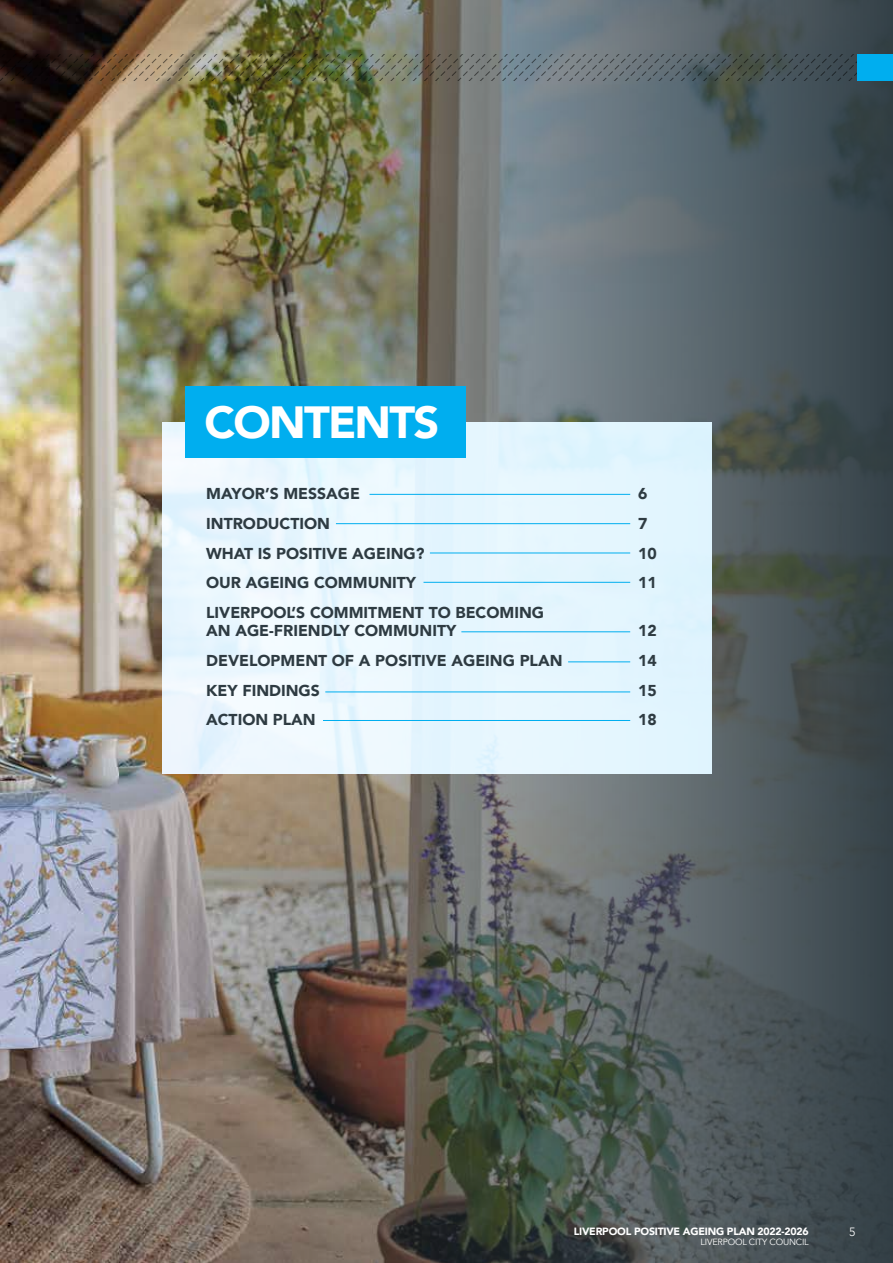
<style>
.page{position:relative;width:893px;height:1263px;background:#fff}
.page>*{position:absolute;margin:0;border:0;box-sizing:border-box;transform-origin:0 0}
.t1{font:900 45px "Avenir";letter-spacing:-.04em;color:#fff}
.t2{font:900 15.75px/18.9px "Avenir";color:#2e3b42}
.t3{font:300 12px "Avenir";color:#fff}
.t4{font:900 10.5px "Avenir";letter-spacing:-.02em;color:#fff}
.t5{font:9px "Avenir";letter-spacing:-.02em;color:#fff}
</style>
<div class="page">
<img style="left:0;top:0;width:43px;height:1263px">
<img style="left:43px;top:0;width:850px;height:1263px">
<div style="left:163px;top:422px;width:549px;height:352px;background:#e6f6fe"></div>
<div style="left:185px;top:386px;width:281px;height:72px;background:#00aeef"></div>
<hr style="left:369px;top:494px;width:261px;height:1px;background:#00aeef">
<hr style="left:336px;top:523px;width:294px;height:1px;background:#00aeef">
<hr style="left:430px;top:553px;width:200px;height:1px;background:#00aeef">
<hr style="left:423px;top:582px;width:207px;height:1px;background:#00aeef">
<hr style="left:461px;top:631px;width:169px;height:1px;background:#00aeef">
<hr style="left:568px;top:662px;width:62px;height:1px;background:#00aeef">
<hr style="left:325px;top:692px;width:305px;height:1px;background:#00aeef">
<hr style="left:323px;top:720px;width:307px;height:1px;background:#00aeef">
<img style="left:0;top:54px;width:857px;height:27px">
<div style="left:857px;top:54px;width:36px;height:27px;background:#00aeef"></div>
<h1 class="t1" style="left:204px;top:383px;width:236px">CONTENTS</h1>
<p class="t2" style="left:206px;top:484px;width:155px">MAYOR’S MESSAGE</p>
<p class="t2" style="left:638px;top:484px;width:11px">6</p>
<p class="t2" style="left:206px;top:514px;width:125px">INTRODUCTION</p>
<p class="t2" style="left:638px;top:514px;width:11px">7</p>
<p class="t2" style="left:206px;top:543px;width:220px">WHAT IS POSITIVE AGEING?</p>
<p class="t2" style="left:638px;top:543px;width:20px">10</p>
<p class="t2" style="left:206px;top:573px;width:211px">OUR AGEING COMMUNITY</p>
<p class="t2" style="left:638px;top:573px;width:20px">11</p>
<p class="t2" style="left:206px;top:602px;width:339px">LIVERPOOL’S COMMITMENT TO BECOMING<br>AN AGE-FRIENDLY COMMUNITY</p>
<p class="t2" style="left:638px;top:621px;width:20px">12</p>
<p class="t2" style="left:206px;top:651px;width:358px">DEVELOPMENT OF A POSITIVE AGEING PLAN</p>
<p class="t2" style="left:638px;top:651px;width:20px">14</p>
<p class="t2" style="left:206px;top:680px;width:115px">KEY FINDINGS</p>
<p class="t2" style="left:638px;top:680px;width:20px">15</p>
<p class="t2" style="left:206px;top:710px;width:111px">ACTION PLAN</p>
<p class="t2" style="left:638px;top:710px;width:20px">18</p>
<p class="t4" style="left:574px;top:1222px;width:236px">LIVERPOOL POSITIVE AGEING PLAN 2022-2026</p>
<p class="t3" style="left:849px;top:1225px;width:8px">5</p>
<p class="t5" style="left:700px;top:1237px;width:110px">LIVERPOOL CITY COUNCIL</p>
</div>
